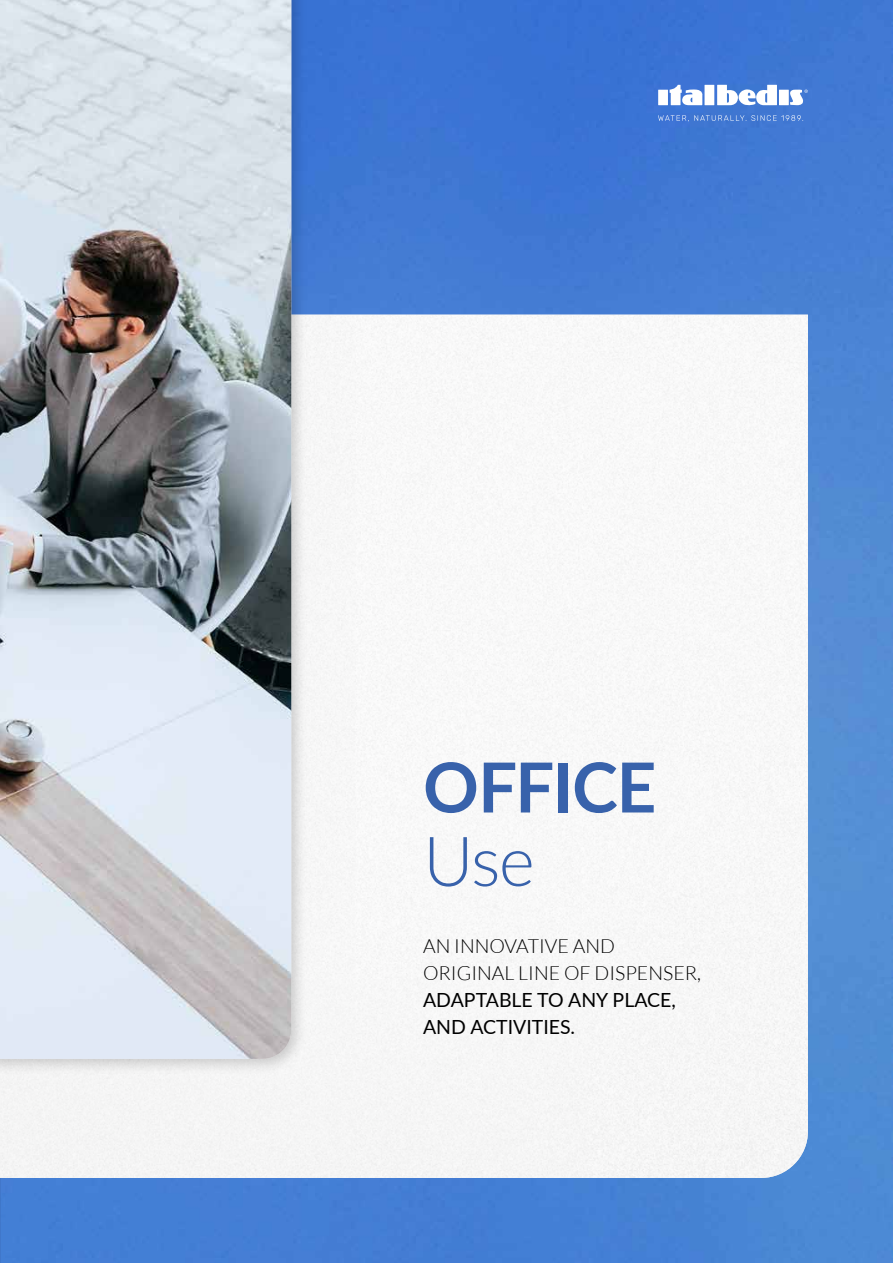
<style>
.page{position:relative;width:893px;height:1263px;background:#fff}
.page>*{position:absolute;margin:0;border:0;box-sizing:border-box;transform-origin:0 0}
.t1{font:700 69px "Lato";letter-spacing:-.015em;color:#3862ab}
.t2{font:300 69px "Lato";color:#3862ab}
.t3{font:300 19.5px/27px "Lato";color:#000}
.t4{font:19.5px/27px "Lato";color:#000}
</style>
<div class="page">
<img style="left:0;top:0;width:893px;height:1263px">
<img style="left:0;top:315px;width:808px;height:863px">
<div style="left:0;top:0;width:308px;height:1076px;background:#000;opacity:.2"></div>
<img style="left:0;top:0;width:291px;height:1059px">
<div style="left:658px;top:90px;width:10px;height:15px;background:#fff"></div>
<div style="left:704px;top:85px;width:10px;height:20px;background:#fff"></div>
<svg style="left:670px;top:85px;width:33px;height:20px"></svg>
<div style="left:779px;top:90px;width:10px;height:15px;background:#fff"></div>
<svg style="left:717px;top:85px;width:60px;height:21px"></svg>
<svg style="left:789px;top:89px;width:19px;height:16px"></svg>
<svg style="left:658px;top:115px;width:145px;height:6px"></svg>
<h1 class="t1" style="left:423px;top:736px;width:235px">OFFICE</h1>
<h1 class="t2" style="left:423px;top:824px;width:113px">Use</h1>
<p class="t3" style="left:423px;top:932px;width:279px">AN INNOVATIVE AND<br>ORIGINAL LINE OF DISPENSER,</p>
<p class="t4" style="left:423px;top:985px;width:254px">ADAPTABLE TO ANY PLACE,<br>AND ACTIVITIES.</p>
</div>
